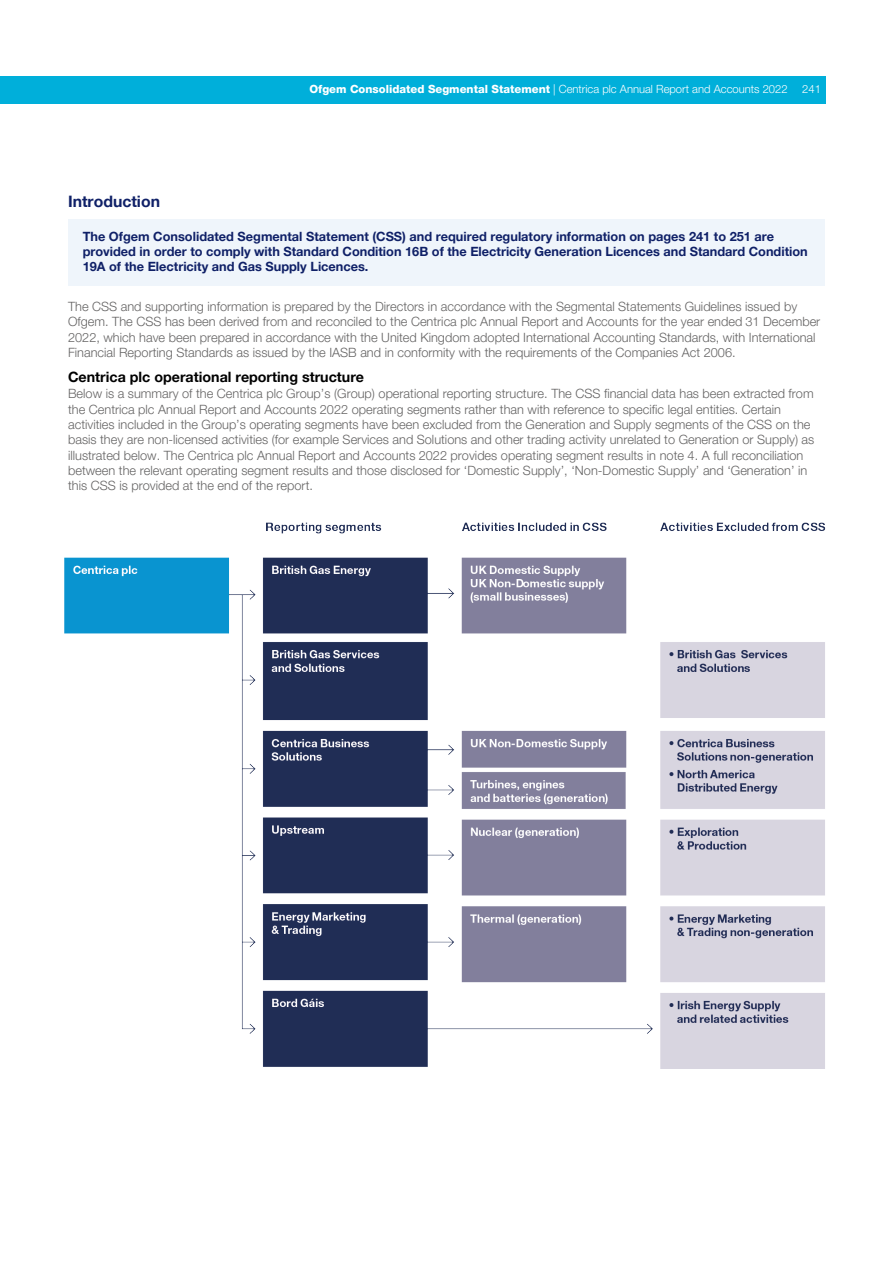
<style>
.page{position:relative;width:894px;height:1263px;background:#fff}
.page>*{position:absolute;margin:0;border:0;box-sizing:border-box;transform-origin:0 0}
.t1{font:700 15.75px "Helvetica Neue LTW1 G";color:#0f2067}
.t2{font:700 14.25px "Helvetica Neue LTW1 G";color:#000}
.t3{font:300 12.75px/15.3px "Helvetica Neue LTW1 G";color:#646363}
.t4{font:700 12.75px/15.3px "Helvetica Neue LTW1 G";color:#0f2067}
.t5{font:300 11.25px "Helvetica Neue LTW1 G";color:#fff}
.s1{font-weight:800}
</style>
<div class="page">
<div style="left:68px;top:219px;width:756px;height:66px;background:#eff5fb"></div>
<img style="left:64px;top:522px;width:761px;height:547px">
<div style="left:0;top:77px;width:798px;height:27px;background:#00afda"></div>
<div style="left:798px;top:77px;width:27px;height:27px;background:#00afda"></div>
<p class="t5" style="left:309px;top:85px;width:479px"><span class="s1">Ofgem Consolidated Segmental Statement</span> | Centrica plc Annual Report and Accounts 2022</p>
<p class="t5" style="left:802px;top:85px;width:20px">241</p>
<p class="t1" style="left:68px;top:196px;width:93px">Introduction</p>
<p class="t4" style="left:83px;top:230px;width:726px">The Ofgem Consolidated Segmental Statement (CSS) and required regulatory information on pages 241 to 251 are provided in order to comply with Standard Condition 16B of the Electricity Generation Licences and Standard Condition<br>19A of the Electricity and Gas Supply Licences.</p>
<p class="t3" style="left:68px;top:301px;width:753px">The CSS and supporting information is prepared by the Directors in accordance with the Segmental Statements Guidelines issued by Ofgem. The CSS has been derived from and reconciled to the Centrica plc Annual Report and Accounts for the year ended 31 December 2022, which have been prepared in accordance with the United Kingdom adopted International Accounting Standards, with International Financial Reporting Standards as issued by the IASB and in conformity with the requirements of the Companies Act 2006.</p>
<p class="t2" style="left:68px;top:372px;width:297px">Centrica plc operational reporting structure</p>
<p class="t3" style="left:68px;top:388px;width:747px">Below is a summary of the Centrica plc Group’s (Group) operational reporting structure. The CSS financial data has been extracted from the Centrica plc Annual Report and Accounts 2022 operating segments rather than with reference to specific legal entities. Certain activities included in the Group’s operating segments have been excluded from the Generation and Supply segments of the CSS on the basis they are non-licensed activities (for example Services and Solutions and other trading activity unrelated to Generation or Supply) as illustrated below. The Centrica plc Annual Report and Accounts 2022 provides operating segment results in note 4. A full reconciliation between the relevant operating segment results and those disclosed for ‘Domestic Supply’, ‘Non-Domestic Supply’ and ‘Generation’ in this CSS is provided at the end of the report.</p>
</div>
